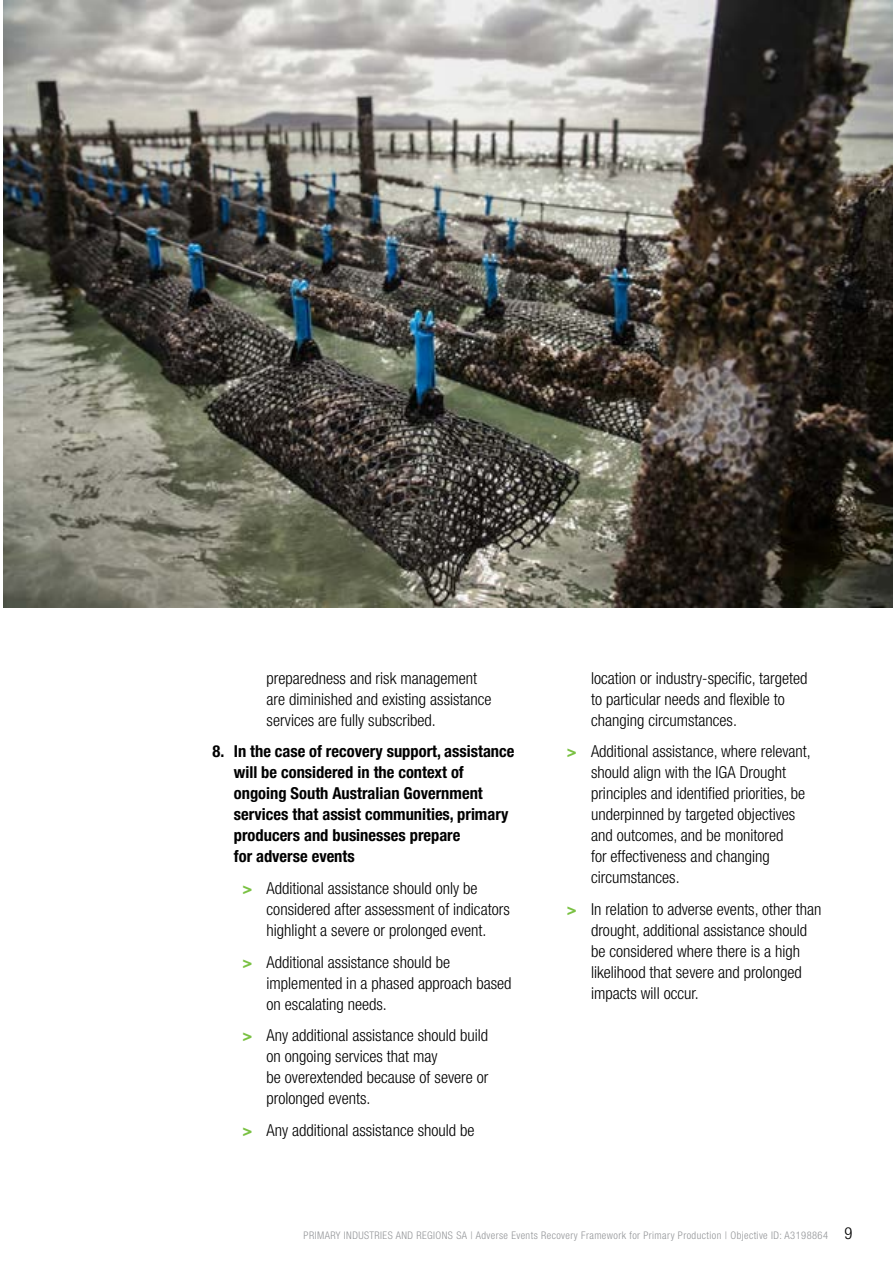
<style>
.page{position:relative;width:893px;height:1263px;background:#fff}
.page>*{position:absolute;margin:0;border:0;box-sizing:border-box;transform-origin:0 0}
.t1{font:300 condensed 16.5px/21px "Helvetica Neue LT Std";color:#000}
.t2{font:700 condensed 16.5px/21px "Helvetica Neue LT Std";color:#000}
.t3{font:300 condensed 10.5px "Helvetica Neue LT Std";letter-spacing:.04em;color:#939598}
.s1{font-weight:700;color:#7ac143}
.s2{font-size:16.5px;color:#000}
</style>
<div class="page">
<img style="left:4px;top:0;width:889px;height:607px">
<p class="t1" style="left:267px;top:667px;width:226px">preparedness and risk management are diminished and existing assistance services are fully subscribed.</p>
<p class="t2" style="left:234px;top:741px;width:282px;text-indent:-21px">8. In the case of recovery support, assistance will be considered in the context of ongoing South Australian Government services that assist communities, primary producers and businesses prepare<br>for adverse events</p>
<p class="t1" style="left:267px;top:877px;width:245px;text-indent:-24px"><span class="s1">&gt;</span> Additional assistance should only be considered after assessment of indicators highlight a severe or prolonged event.</p>
<p class="t1" style="left:267px;top:951px;width:246px;text-indent:-24px"><span class="s1">&gt;</span> Additional assistance should be implemented in a phased approach based on escalating needs.</p>
<p class="t1" style="left:267px;top:1025px;width:223px;text-indent:-24px"><span class="s1">&gt;</span> Any additional assistance should build on ongoing services that may<br>be overextended because of severe or prolonged events.</p>
<p class="t1" style="left:242px;top:1119px;width:234px"><span class="s1">&gt;</span> Any additional assistance should be</p>
<p class="t1" style="left:591px;top:667px;width:218px">location or industry-specific, targeted to particular needs and flexible to changing circumstances.</p>
<p class="t1" style="left:591px;top:741px;width:221px;text-indent:-24px"><span class="s1">&gt;</span> Additional assistance, where relevant, should align with the IGA Drought principles and identified priorities, be underpinned by targeted objectives and outcomes, and be monitored<br>for effectiveness and changing circumstances.</p>
<p class="t1" style="left:591px;top:898px;width:232px;text-indent:-24px"><span class="s1">&gt;</span> In relation to adverse events, other than drought, additional assistance should be considered where there is a high likelihood that severe and prolonged impacts will occur.</p>
<p class="t3" style="left:304px;top:1229px;width:550px">PRIMARY INDUSTRIES AND REGIONS SA | Adverse Events Recovery Framework for Primary Production | Objective ID: A3198864 <span class="s2">9</span></p>
</div>
